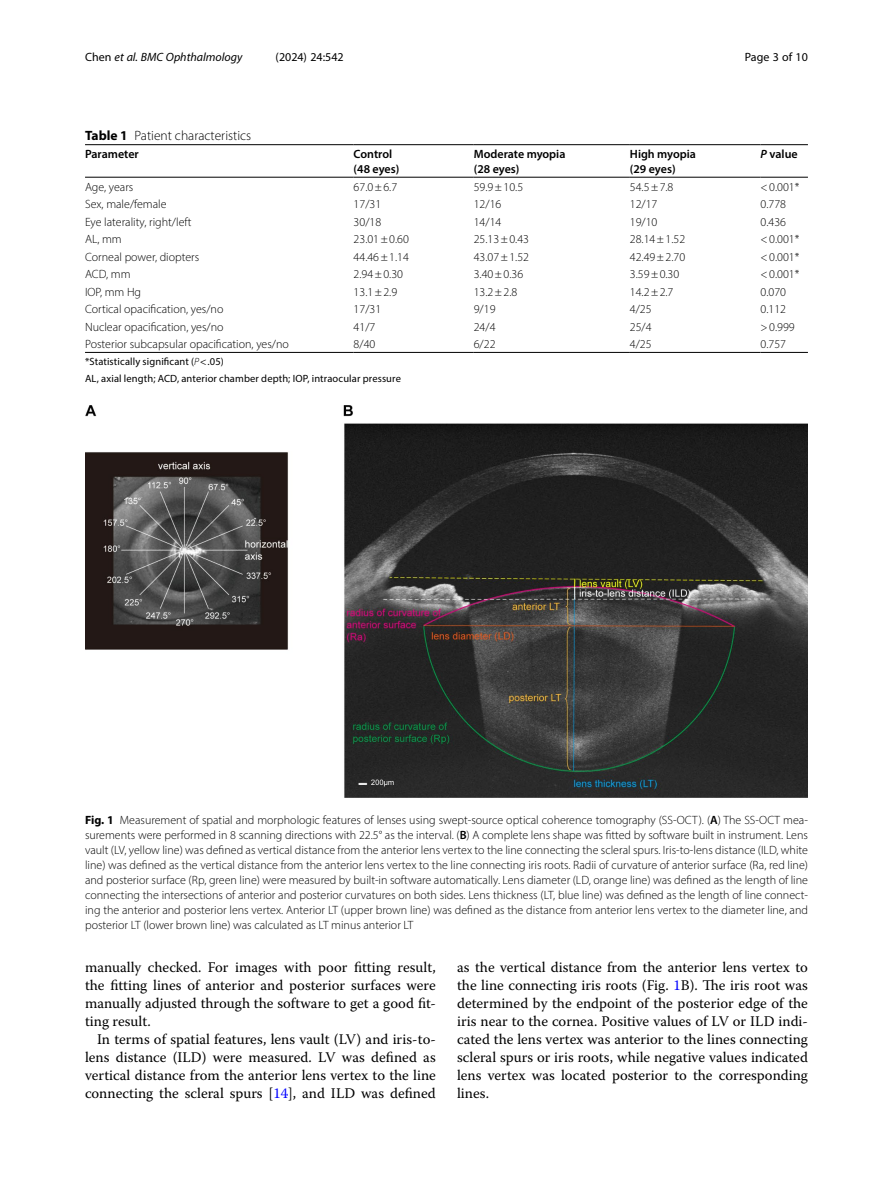
<style>
.page{position:relative;width:893px;height:1191px;background:#fff}
.page>*{position:absolute;margin:0;border:0;box-sizing:border-box;transform-origin:0 0}
.Body_Text_Indent{font:14.7px/18px "Warnock Pro";color:#000;text-align:justify}
.Body_Text{font:14.7px/18px "Warnock Pro";color:#000;text-align:justify}
.Table_Caption{font:300 13.5px "Myriad Pro";color:#000}
.Figure_Caption{font:300 12px/15px "Myriad Pro";color:#000;text-align:justify}
.Table_Body{font:300 12px "Myriad Pro";color:#000}
.Table_Head{font:600 12px "Myriad Pro";color:#000}
.t1{font:italic 12px "Myriad Pro";color:#000}
.t2{font:12px "Myriad Pro";color:#000}
.Table_Footnote{font:10.5px "Myriad Pro";letter-spacing:.01em;color:#000}
.s1{font-style:normal}
.s2{font-weight:700}
.s3{font-style:italic}
.s4{font-weight:300;font-style:italic}
.s5{font-weight:600}
.s6{color:#00f}
</style>
<div class="page">
<hr style="left:85px;top:177px;width:269px;height:1px;background:#000">
<hr style="left:354px;top:144px;width:120px;height:1px;background:#000">
<hr style="left:354px;top:177px;width:120px;height:1px;background:#000">
<hr style="left:474px;top:144px;width:156px;height:1px;background:#000">
<hr style="left:474px;top:177px;width:156px;height:1px;background:#000">
<hr style="left:630px;top:144px;width:131px;height:1px;background:#000">
<hr style="left:630px;top:177px;width:131px;height:1px;background:#000">
<hr style="left:761px;top:144px;width:47px;height:1px;background:#000">
<hr style="left:761px;top:177px;width:47px;height:1px;background:#000">
<hr style="left:354px;top:352px;width:120px;height:1px;background:#000">
<hr style="left:474px;top:352px;width:156px;height:1px;background:#000">
<hr style="left:630px;top:352px;width:131px;height:1px;background:#000">
<hr style="left:761px;top:352px;width:47px;height:1px;background:#000">
<hr style="left:85px;top:352px;width:269px;height:1px;background:#000">
<hr style="left:85px;top:144px;width:269px;height:1px;background:#000">
<img style="left:85px;top:405px;width:723px;height:392px">
<p class="t1" style="left:85px;top:50px;width:159px"><span class="s1">Chen</span> et al. BMC Ophthalmology</p>
<p class="t2" style="left:276px;top:50px;width:70px">(2024) 24:542</p>
<p class="t2" style="left:745px;top:50px;width:65px">Page 3 of 10</p>
<p class="Table_Caption" style="left:85px;top:128px;width:168px"><span class="s2">Table 1</span> Patient characteristics</p>
<p class="Table_Head" style="left:85px;top:146px;width:55px">Parameter</p>
<p class="Table_Head" style="left:354px;top:146px;width:40px">Control</p>
<p class="Table_Head" style="left:354px;top:161px;width:47px">(48 eyes)</p>
<p class="Table_Head" style="left:474px;top:146px;width:93px">Moderate myopia</p>
<p class="Table_Head" style="left:474px;top:161px;width:47px">(28 eyes)</p>
<p class="Table_Head" style="left:630px;top:146px;width:68px">High myopia</p>
<p class="Table_Head" style="left:630px;top:161px;width:47px">(29 eyes)</p>
<p class="Table_Head" style="left:761px;top:146px;width:39px"><span class="s3">P</span> value</p>
<p class="Table_Body" style="left:85px;top:179px;width:50px">Age, years</p>
<p class="Table_Body" style="left:354px;top:179px;width:45px">67.0±6.7</p>
<p class="Table_Body" style="left:474px;top:179px;width:51px">59.9±10.5</p>
<p class="Table_Body" style="left:630px;top:179px;width:45px">54.5±7.8</p>
<p class="Table_Body" style="left:761px;top:179px;width:40px">&lt;0.001*</p>
<p class="Table_Body" style="left:85px;top:197px;width:83px">Sex, male/female</p>
<p class="Table_Body" style="left:354px;top:197px;width:29px">17/31</p>
<p class="Table_Body" style="left:474px;top:197px;width:29px">12/16</p>
<p class="Table_Body" style="left:630px;top:197px;width:29px">12/17</p>
<p class="Table_Body" style="left:761px;top:197px;width:27px">0.778</p>
<p class="Table_Body" style="left:85px;top:214px;width:108px">Eye laterality, right/left</p>
<p class="Table_Body" style="left:354px;top:214px;width:29px">30/18</p>
<p class="Table_Body" style="left:474px;top:214px;width:29px">14/14</p>
<p class="Table_Body" style="left:630px;top:214px;width:29px">19/10</p>
<p class="Table_Body" style="left:761px;top:214px;width:27px">0.436</p>
<p class="Table_Body" style="left:85px;top:232px;width:38px">AL, mm</p>
<p class="Table_Body" style="left:354px;top:232px;width:57px">23.01±0.60</p>
<p class="Table_Body" style="left:474px;top:232px;width:57px">25.13±0.43</p>
<p class="Table_Body" style="left:630px;top:232px;width:57px">28.14±1.52</p>
<p class="Table_Body" style="left:761px;top:232px;width:40px">&lt;0.001*</p>
<p class="Table_Body" style="left:85px;top:249px;width:116px">Corneal power, diopters</p>
<p class="Table_Body" style="left:354px;top:249px;width:57px">44.46±1.14</p>
<p class="Table_Body" style="left:474px;top:249px;width:57px">43.07±1.52</p>
<p class="Table_Body" style="left:630px;top:249px;width:57px">42.49±2.70</p>
<p class="Table_Body" style="left:761px;top:249px;width:40px">&lt;0.001*</p>
<p class="Table_Body" style="left:85px;top:267px;width:47px">ACD, mm</p>
<p class="Table_Body" style="left:354px;top:267px;width:51px">2.94±0.30</p>
<p class="Table_Body" style="left:474px;top:267px;width:51px">3.40±0.36</p>
<p class="Table_Body" style="left:630px;top:267px;width:51px">3.59±0.30</p>
<p class="Table_Body" style="left:761px;top:267px;width:40px">&lt;0.001*</p>
<p class="Table_Body" style="left:85px;top:284px;width:58px">IOP, mm Hg</p>
<p class="Table_Body" style="left:354px;top:284px;width:45px">13.1±2.9</p>
<p class="Table_Body" style="left:474px;top:284px;width:45px">13.2±2.8</p>
<p class="Table_Body" style="left:630px;top:284px;width:45px">14.2±2.7</p>
<p class="Table_Body" style="left:761px;top:284px;width:27px">0.070</p>
<p class="Table_Body" style="left:85px;top:302px;width:140px">Cortical opacification, yes/no</p>
<p class="Table_Body" style="left:354px;top:302px;width:29px">17/31</p>
<p class="Table_Body" style="left:474px;top:302px;width:23px">9/19</p>
<p class="Table_Body" style="left:630px;top:302px;width:23px">4/25</p>
<p class="Table_Body" style="left:761px;top:302px;width:27px">0.112</p>
<p class="Table_Body" style="left:85px;top:319px;width:140px">Nuclear opacification, yes/no</p>
<p class="Table_Body" style="left:354px;top:319px;width:23px">41/7</p>
<p class="Table_Body" style="left:474px;top:319px;width:23px">24/4</p>
<p class="Table_Body" style="left:630px;top:319px;width:23px">25/4</p>
<p class="Table_Body" style="left:761px;top:319px;width:36px">&gt;0.999</p>
<p class="Table_Body" style="left:85px;top:337px;width:205px">Posterior subcapsular opacification, yes/no</p>
<p class="Table_Body" style="left:354px;top:337px;width:23px">8/40</p>
<p class="Table_Body" style="left:474px;top:337px;width:23px">6/22</p>
<p class="Table_Body" style="left:630px;top:337px;width:23px">4/25</p>
<p class="Table_Body" style="left:761px;top:337px;width:27px">0.757</p>
<p class="Table_Footnote" style="left:85px;top:354px;width:140px">*Statistically significant (<span class="s4">P</span> .05)</p>
<p class="Table_Footnote" style="left:85px;top:371px;width:317px">AL, axial length; ACD, anterior chamber depth; IOP, intraocular pressure</p>
<p class="Figure_Caption" style="left:85px;top:812px;width:724px"><span class="s2">Fig. 1</span> Measurement of spatial and morphologic features of lenses using swept-source optical coherence tomography (SS-OCT). (<span class="s5">A</span>) The SS-OCT mea&shy;surements were performed in 8 scanning directions with 22.5° as the interval. (<span class="s5">B</span>) A complete lens shape was fitted by software built in instrument. Lens vault (LV, yellow line) was defined as vertical distance from the anterior lens vertex to the line connecting the scleral spurs. Iris-to-lens distance (ILD, white line) was defined as the vertical distance from the anterior lens vertex to the line connecting iris roots. Radii of curvature of anterior surface (Ra, red line) and posterior surface (Rp, green line) were measured by built-in software automatically. Lens diameter (LD, orange line) was defined as the length of line connecting the intersections of anterior and posterior curvatures on both sides. Lens thickness (LT, blue line) was defined as the length of line connect&shy;ing the anterior and posterior lens vertex. Anterior LT (upper brown line) was defined as the distance from anterior lens vertex to the diameter line, and posterior LT (lower brown line) was calculated as LT minus anterior LT</p>
<p class="Body_Text" style="left:85px;top:958px;width:352px">manually checked. For images with poor fitting result, the fitting lines of anterior and posterior surfaces were manually adjusted through the software to get a good fit&shy;ting result.</p>
<p class="Body_Text_Indent" style="left:85px;top:1030px;width:352px;text-indent:12px">In terms of spatial features, lens vault (LV) and iris-to&shy;lens distance (ILD) were measured. LV was defined as vertical distance from the anterior lens vertex to the line connecting the scleral spurs [<span class="s6">14</span>], and ILD was defined</p>
<p class="Body_Text_Indent" style="left:457px;top:958px;width:352px">as the vertical distance from the anterior lens vertex to the line connecting iris roots (Fig. <span class="s6">1</span>B). The iris root was determined by the endpoint of the posterior edge of the iris near to the cornea. Positive values of LV or ILD indi&shy;cated the lens vertex was anterior to the lines connecting scleral spurs or iris roots, while negative values indicated lens vertex was located posterior to the corresponding lines.</p>
</div>
